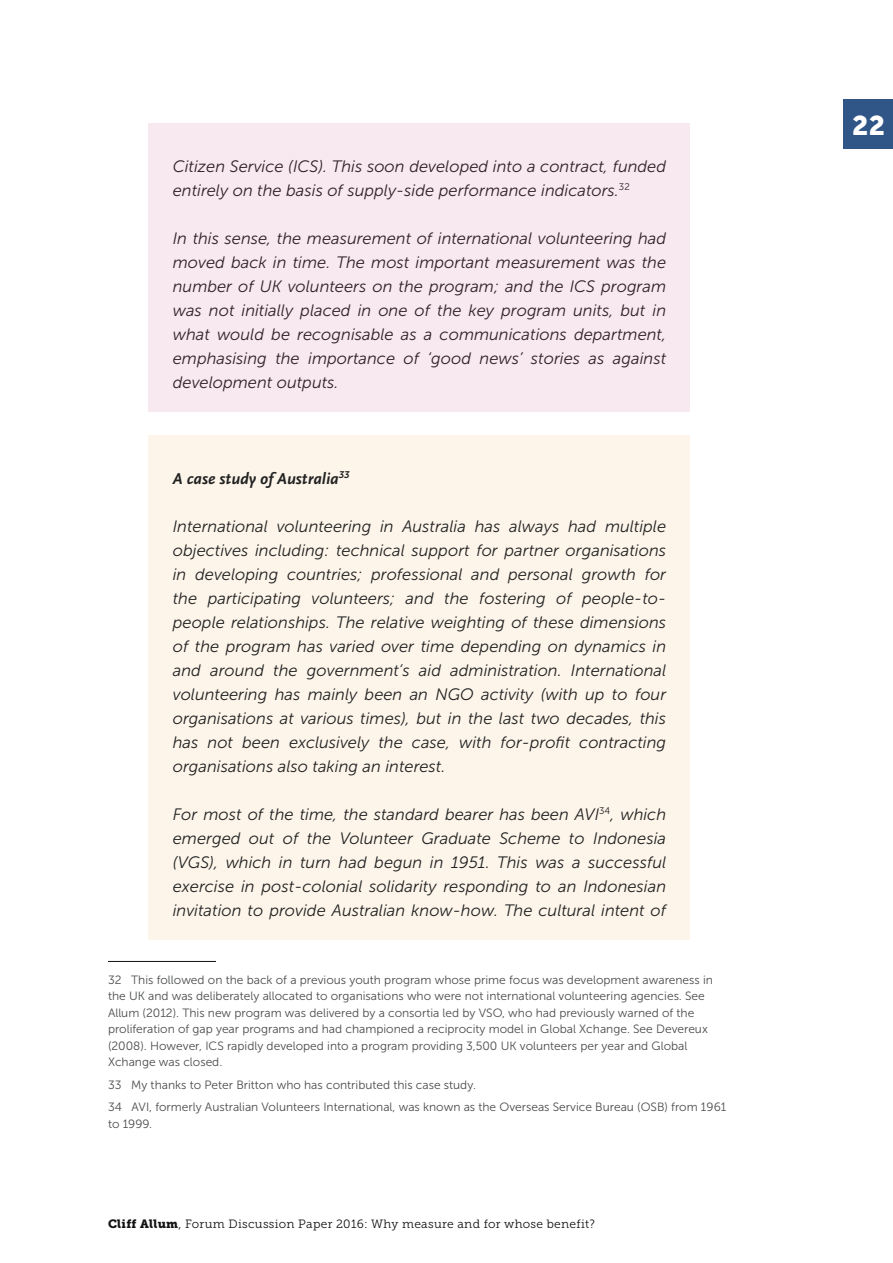
<style>
.page{position:relative;width:893px;height:1263px;background:#fff}
.page>*{position:absolute;margin:0;border:0;box-sizing:border-box;transform-origin:0 0}
.t1{font:27px "Museo Sans 900";color:#fff}
.t2{font:italic 16.5px/24px "Museo Sans 300";color:#212222;text-align:justify}
.t3{font:italic 700 16.5px "Scala Sans Pro";color:#212222}
.t4{font:12px/16.5px "Museo Sans 300";color:#4a4c4b}
.t5{font:12px "Museo Slab 300";letter-spacing:.025em;color:#121212}
.s1{font-family:"Museo Slab 900"}
</style>
<div class="page">
<div style="left:844px;top:100px;width:49px;height:49px;background:#305688"></div>
<div style="left:149px;top:436px;width:541px;height:504px;background:#fdf5ea"></div>
<hr style="left:108px;top:961px;width:108px;height:1px;background:#121212">
<div style="left:149px;top:124px;width:541px;height:288px;background:#f7e9ef"></div>
<p class="t2" style="left:173px;top:154px;width:495px">Citizen Service (ICS). This soon developed into a contract, funded entirely on the basis of supply-side performance indicators.<sup>32</sup></p>
<p class="t2" style="left:173px;top:226px;width:495px">In this sense, the measurement of international volunteering had moved back in time. The most important measurement was the number of UK volunteers on the program; and the ICS program was not initially placed in one of the key program units, but in what would be recognisable as a communications department, emphasising the importance of ‘good news’ stories as against development outputs.</p>
<p class="t3" style="left:173px;top:468px;width:179px">A case study of Australia<sup>33</sup></p>
<p class="t2" style="left:173px;top:514px;width:495px">International volunteering in Australia has always had multiple objectives including: technical support for partner organisations in developing countries; professional and personal growth for the participating volunteers; and the fostering of people-to&shy;people relationships. The relative weighting of these dimensions of the program has varied over time depending on dynamics in and around the government’s aid administration. International volunteering has mainly been an NGO activity (with up to four organisations at various times), but in the last two decades, this has not been exclusively the case, with for-profit contracting organisations also taking an interest.</p>
<p class="t2" style="left:173px;top:802px;width:495px">For most of the time, the standard bearer has been AVI<sup>34</sup>, which emerged out of the Volunteer Graduate Scheme to Indonesia (VGS), which in turn had begun in 1951. This was a successful exercise in post-colonial solidarity responding to an Indonesian invitation to provide Australian know-how. The cultural intent of</p>
<p class="t4" style="left:108px;top:972px;width:606px">32 This followed on the back of a previous youth program whose prime focus was development awareness in the UK and was deliberately allocated to organisations who were not international volunteering agencies. See Allum (2012). This new program was delivered by a consortia led by VSO, who had previously warned of the proliferation of gap year programs and had championed a reciprocity model in Global Xchange. See Devereux (2008). However, ICS rapidly developed into a program providing 3,500 UK volunteers per year and Global Xchange was closed.</p>
<p class="t4" style="left:108px;top:1074px;width:620px;line-height:22.5px">33 My thanks to Peter Britton who has contributed this case study.<br>34 AVI, formerly Australian Volunteers International, was known as the Overseas Service Bureau (OSB) from 1961</p>
<p class="t4" style="left:108px;top:1116px;width:46px">to 1999.</p>
<p class="t5" style="left:108px;top:1218px;width:488px"><span class="s1">Cliff Allum</span>, Forum Discussion Paper 2016: Why measure and for whose benefit?</p>
<h1 class="t1" style="left:852px;top:110px;width:35px">22</h1>
</div>
